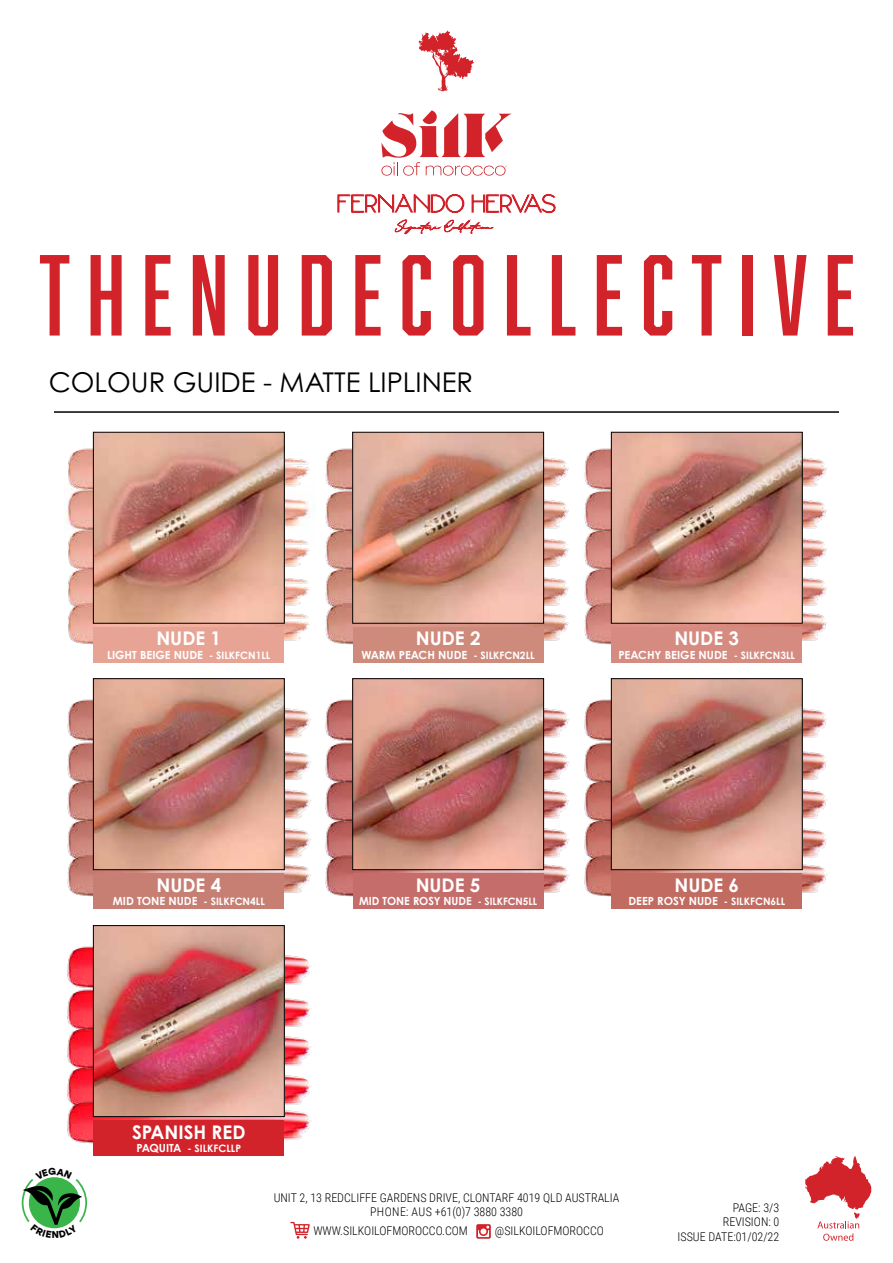
<style>
.page{position:relative;width:893px;height:1263px;background:#fff}
.page>*{position:absolute;margin:0;border:0;box-sizing:border-box;transform-origin:0 0}
.t1{font:27.3px "Century Gothic Pro";color:#000}
.t2{font:700 18.9px "Century Gothic Pro";color:#fff}
.t3{font:300 12px/14.4px "Roboto Condensed";color:#000;text-align:right}
.t4{font:700 11.25px "Century Gothic Pro";color:#fff}
.t5{font:700 10.2px "Century Gothic Pro";color:#fff}
.s1{font-size:10.2px}
.s2{font-size:11.25px}
</style>
<div class="page">
<svg style="left:419px;top:31px;width:55px;height:60px"></svg>
<svg style="left:381px;top:110px;width:130px;height:66px"></svg>
<svg style="left:337px;top:194px;width:219px;height:41px"></svg>
<svg style="left:40px;top:255px;width:29px;height:81px"></svg>
<svg style="left:91px;top:255px;width:31px;height:81px"></svg>
<svg style="left:145px;top:255px;width:26px;height:81px"></svg>
<svg style="left:193px;top:255px;width:32px;height:81px"></svg>
<svg style="left:248px;top:255px;width:30px;height:81px"></svg>
<svg style="left:302px;top:255px;width:30px;height:81px"></svg>
<svg style="left:355px;top:255px;width:26px;height:81px"></svg>
<svg style="left:402px;top:255px;width:29px;height:81px"></svg>
<svg style="left:453px;top:255px;width:30px;height:81px"></svg>
<svg style="left:507px;top:255px;width:24px;height:81px"></svg>
<svg style="left:552px;top:255px;width:23px;height:81px"></svg>
<svg style="left:597px;top:255px;width:25px;height:81px"></svg>
<svg style="left:644px;top:255px;width:28px;height:81px"></svg>
<svg style="left:692px;top:255px;width:29px;height:81px"></svg>
<div style="left:742px;top:255px;width:11px;height:81px;background:#d2232a"></div>
<svg style="left:774px;top:255px;width:32px;height:81px"></svg>
<svg style="left:828px;top:255px;width:25px;height:81px"></svg>
<svg style="left:805px;top:1156px;width:66px;height:85px"></svg>
<svg style="left:476px;top:1224px;width:15px;height:15px"></svg>
<svg style="left:290px;top:1222px;width:20px;height:17px"></svg>
<img style="left:66px;top:503px;width:248px;height:20px">
<img style="left:584px;top:835px;width:243px;height:13px">
<img style="left:584px;top:848px;width:244px;height:49px">
<img style="left:325px;top:835px;width:244px;height:13px">
<img style="left:325px;top:848px;width:245px;height:49px">
<img style="left:67px;top:835px;width:244px;height:13px">
<img style="left:67px;top:1082px;width:244px;height:13px">
<img style="left:67px;top:848px;width:244px;height:49px">
<img style="left:67px;top:1095px;width:244px;height:49px">
<img style="left:584px;top:584px;width:243px;height:13px">
<img style="left:584px;top:597px;width:243px;height:48px">
<img style="left:325px;top:584px;width:244px;height:13px">
<img style="left:325px;top:597px;width:244px;height:48px">
<img style="left:68px;top:584px;width:242px;height:13px">
<img style="left:68px;top:597px;width:242px;height:48px">
<img style="left:584px;top:797px;width:243px;height:38px">
<img style="left:325px;top:797px;width:244px;height:38px">
<img style="left:67px;top:797px;width:244px;height:38px">
<img style="left:67px;top:1044px;width:244px;height:38px">
<img style="left:584px;top:546px;width:243px;height:38px">
<img style="left:325px;top:546px;width:244px;height:38px">
<img style="left:68px;top:523px;width:242px;height:61px">
<img style="left:584px;top:755px;width:244px;height:42px">
<img style="left:325px;top:755px;width:245px;height:42px">
<img style="left:67px;top:755px;width:244px;height:42px">
<img style="left:67px;top:1002px;width:245px;height:42px">
<img style="left:584px;top:503px;width:243px;height:43px">
<img style="left:325px;top:503px;width:244px;height:43px">
<img style="left:584px;top:693px;width:243px;height:62px">
<img style="left:325px;top:693px;width:244px;height:62px">
<img style="left:67px;top:693px;width:244px;height:62px">
<img style="left:67px;top:940px;width:244px;height:62px">
<img style="left:584px;top:442px;width:243px;height:61px">
<img style="left:325px;top:442px;width:244px;height:61px">
<div style="left:93px;top:627px;width:191px;height:35px;background:#e7a494"></div>
<div style="left:93px;top:874px;width:191px;height:35px;background:#c77f73"></div>
<div style="left:93px;top:1121px;width:191px;height:35px;background:#d2232a"></div>
<div style="left:353px;top:627px;width:191px;height:35px;background:#ce8b7b"></div>
<div style="left:353px;top:874px;width:191px;height:35px;background:#c56d6b"></div>
<div style="left:611px;top:627px;width:191px;height:35px;background:#d58b80"></div>
<div style="left:611px;top:874px;width:191px;height:35px;background:#c26b61"></div>
<hr style="left:54px;top:411px;width:785px;height:2px;background:#000">
<img style="left:95px;top:680px;width:187px;height:188px">
<div style="left:93px;top:678px;width:191px;height:192px;border:1px solid #000"></div>
<img style="left:95px;top:927px;width:187px;height:188px">
<div style="left:93px;top:925px;width:191px;height:192px;border:1px solid #000"></div>
<img style="left:354px;top:434px;width:188px;height:187px">
<div style="left:352px;top:432px;width:192px;height:191px;border:1px solid #000"></div>
<img style="left:354px;top:680px;width:188px;height:188px">
<div style="left:352px;top:678px;width:192px;height:192px;border:1px solid #000"></div>
<img style="left:613px;top:434px;width:187px;height:187px">
<div style="left:611px;top:432px;width:191px;height:191px;border:1px solid #000"></div>
<img style="left:613px;top:680px;width:187px;height:188px">
<div style="left:611px;top:678px;width:191px;height:192px;border:1px solid #000"></div>
<img style="left:68px;top:442px;width:242px;height:61px">
<img style="left:95px;top:434px;width:187px;height:187px">
<div style="left:93px;top:432px;width:191px;height:191px;border:1px solid #000"></div>
<svg style="left:21px;top:1177px;width:67px;height:52px"></svg>
<h1 class="t1" style="left:49px;top:365px;width:426px">COLOUR GUIDE - MATTE LIPLINER</h1>
<h2 class="t2" style="left:156px;top:627px;width:66px">NUDE 1</h2>
<p class="t4" style="left:107px;top:648px;width:165px">LIGHT BEIGE NUDE <span class="s1">- SILKFCN1LL</span></p>
<h2 class="t2" style="left:156px;top:873px;width:66px">NUDE 4</h2>
<p class="t4" style="left:113px;top:894px;width:154px">MID TONE NUDE <span class="s1">- SILKFCN4LL</span></p>
<h2 class="t2" style="left:132px;top:1120px;width:115px">SPANISH RED</h2>
<p class="t5" style="left:136px;top:1142px;width:106px"><span class="s2">PAQUITA</span> - SILKFCLLP</p>
<h2 class="t2" style="left:416px;top:627px;width:66px">NUDE 2</h2>
<p class="t4" style="left:362px;top:648px;width:175px">WARM PEACH NUDE <span class="s1">- SILKFCN2LL</span></p>
<h2 class="t2" style="left:674px;top:627px;width:66px">NUDE 3</h2>
<p class="t4" style="left:618px;top:648px;width:178px">PEACHY BEIGE NUDE <span class="s1">- SILKFCN3LL</span></p>
<h2 class="t2" style="left:416px;top:873px;width:66px">NUDE 5</h2>
<p class="t4" style="left:359px;top:894px;width:180px">MID TONE ROSY NUDE <span class="s1">- SILKFCN5LL</span></p>
<h2 class="t2" style="left:674px;top:873px;width:66px">NUDE 6</h2>
<p class="t4" style="left:628px;top:894px;width:158px">DEEP ROSY NUDE <span class="s1">- SILKFCN6LL</span></p>
<p class="t3" style="left:274px;top:1190px;width:347px;text-align:center">UNIT 2, 13 REDCLIFFE GARDENS DRIVE, CLONTARF 4019 QLD AUSTRALIA<br>PHONE: AUS +61(0)7 3880 3380</p>
<p class="t3" style="left:313px;top:1223px;width:156px">WWW.SILKOILOFMOROCCO.COM</p>
<p class="t3" style="left:495px;top:1223px;width:110px">@SILKOILOFMOROCCO</p>
<p class="t3" style="left:678px;top:1200px;width:103px">PAGE: 3/3<br>REVISION: 0<br>ISSUE DATE:01/02/22</p>
</div>
